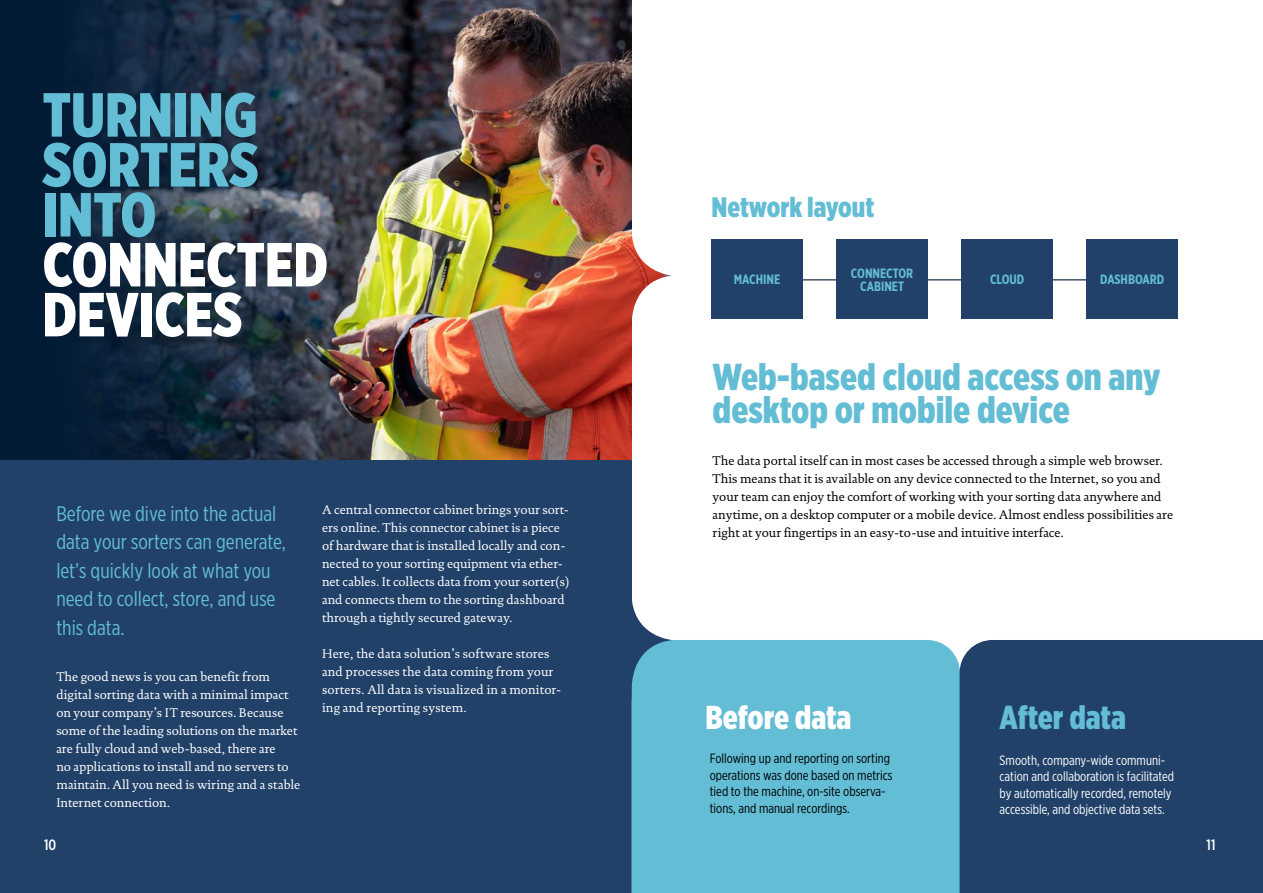
<style>
.page{position:relative;width:1263px;height:893px;background:#fff}
.page>*{position:absolute;margin:0;border:0;box-sizing:border-box;transform-origin:0 0}
.t1{font:900 62.1px/49.9px "Gotham X Narrow";color:#62bdd5;text-align:justify}
.t2{font:900 62.1px/49.9px "Gotham X Narrow";color:#fff}
.t3{font:900 37.5px/33px "Gotham X Narrow";color:#62bdd5}
.t4{font:900 33.15px "Gotham X Narrow";color:#fff}
.t5{font:900 33.15px "Gotham X Narrow";color:#62bdd5}
.t6{font:900 28.2px "Gotham X Narrow";color:#62bdd5}
.t7{font:21px/28.5px "Gotham X Narrow";color:#62bdd5}
.t8{font:500 15px "Gotham X Narrow";color:#fff}
.t9{font:13.5px/16.5px "Gotham X Narrow";color:#fff}
.t10{font:13.5px/16.5px "Gotham X Narrow";color:#000}
.t11{font:700 13.5px/13.5px "Gotham X Narrow";color:#62bdd5;text-align:center}
.t12{font:12.75px/18px "DTL Documenta ST";color:#fff}
.t13{font:12.75px/18px "DTL Documenta ST";color:#000}
</style>
<div class="page">
<div style="left:0;top:0;width:631px;height:893px;background:#224169"></div>
<hr style="left:780px;top:279px;width:352px;height:1px;background:#031c36">
<div style="left:711px;top:239px;width:92px;height:80px;background:#224169"></div>
<div style="left:961px;top:239px;width:92px;height:80px;background:#224169"></div>
<div style="left:836px;top:239px;width:92px;height:80px;background:#224169"></div>
<div style="left:1086px;top:239px;width:92px;height:80px;background:#224169"></div>
<div style="left:631px;top:640px;width:328px;height:253px;background:#62bdd5"></div>
<div style="left:959px;top:640px;width:304px;height:253px;background:#224169"></div>
<img style="left:0;top:0;width:631px;height:460px">
<svg style="left:631px;top:593px;width:42px;height:150px"></svg>
<img style="left:610px;top:215px;width:62px;height:113px">
<h1 class="t1" style="left:43px;top:89px;width:218px">TURNING SORTERS INTO</h1>
<h1 class="t2" style="left:43px;top:239px;width:287px">CONNECTED<br>DEVICES</h1>
<h3 class="t7" style="left:56px;top:499px;width:231px">Before we dive into the actual data your sorters can generate, let’s quickly look at what you need to collect, store, and use this data.</h3>
<p class="t12" style="left:56px;top:668px;width:245px">The good news is you can benefit from digital sorting data with a minimal impact on your company’s IT resources. Because some of the leading solutions on the market are fully cloud and web-based, there are<br>no applications to install and no servers to maintain. All you need is wiring and a stable Internet connection.</p>
<p class="t12" style="left:322px;top:500px;width:249px">A central connector cabinet brings your sort&shy;ers online. This connector cabinet is a piece of hardware that is installed locally and con&shy;nected to your sorting equipment via ether&shy;net cables. It collects data from your sorter(s) and connects them to the sorting dashboard through a tightly secured gateway.</p>
<p class="t12" style="left:322px;top:644px;width:241px">Here, the data solution’s software stores and processes the data coming from your sorters. All data is visualized in a monitor&shy;ing and reporting system.</p>
<h3 class="t6" style="left:711px;top:189px;width:164px">Network layout</h3>
<p class="t11" style="left:851px;top:266px;width:64px">CONNECTOR<br>CABINET</p>
<p class="t11" style="left:1100px;top:273px;width:66px">DASHBOARD</p>
<p class="t11" style="left:734px;top:273px;width:48px">MACHINE</p>
<p class="t11" style="left:990px;top:273px;width:36px">CLOUD</p>
<h2 class="t3" style="left:713px;top:359px;width:449px">Web-based cloud access on any desktop or mobile device</h2>
<p class="t13" style="left:713px;top:451px;width:462px">The data portal itself can in most cases be accessed through a simple web browser.<br>This means that it is available on any device connected to the Internet, so you and your team can enjoy the comfort of working with your sorting data anywhere and anytime, on a desktop computer or a mobile device. Almost endless possibilities are right at your fingertips in an easy-to-use and intuitive interface.</p>
<h3 class="t4" style="left:705px;top:697px;width:147px">Before data</h3>
<p class="t10" style="left:710px;top:750px;width:184px">Following up and reporting on sorting operations was done based on metrics tied to the machine, on-site observa&shy;tions, and manual recordings.</p>
<h3 class="t5" style="left:1000px;top:697px;width:128px">After data</h3>
<p class="t9" style="left:1000px;top:752px;width:176px">Smooth, company-wide communi&shy;cation and collaboration is facilitated by automatically recorded, remotely accessible, and objective data sets.</p>
<p class="t8" style="left:44px;top:835px;width:14px">10</p>
<p class="t8" style="left:1206px;top:835px;width:10px">11</p>
</div>
